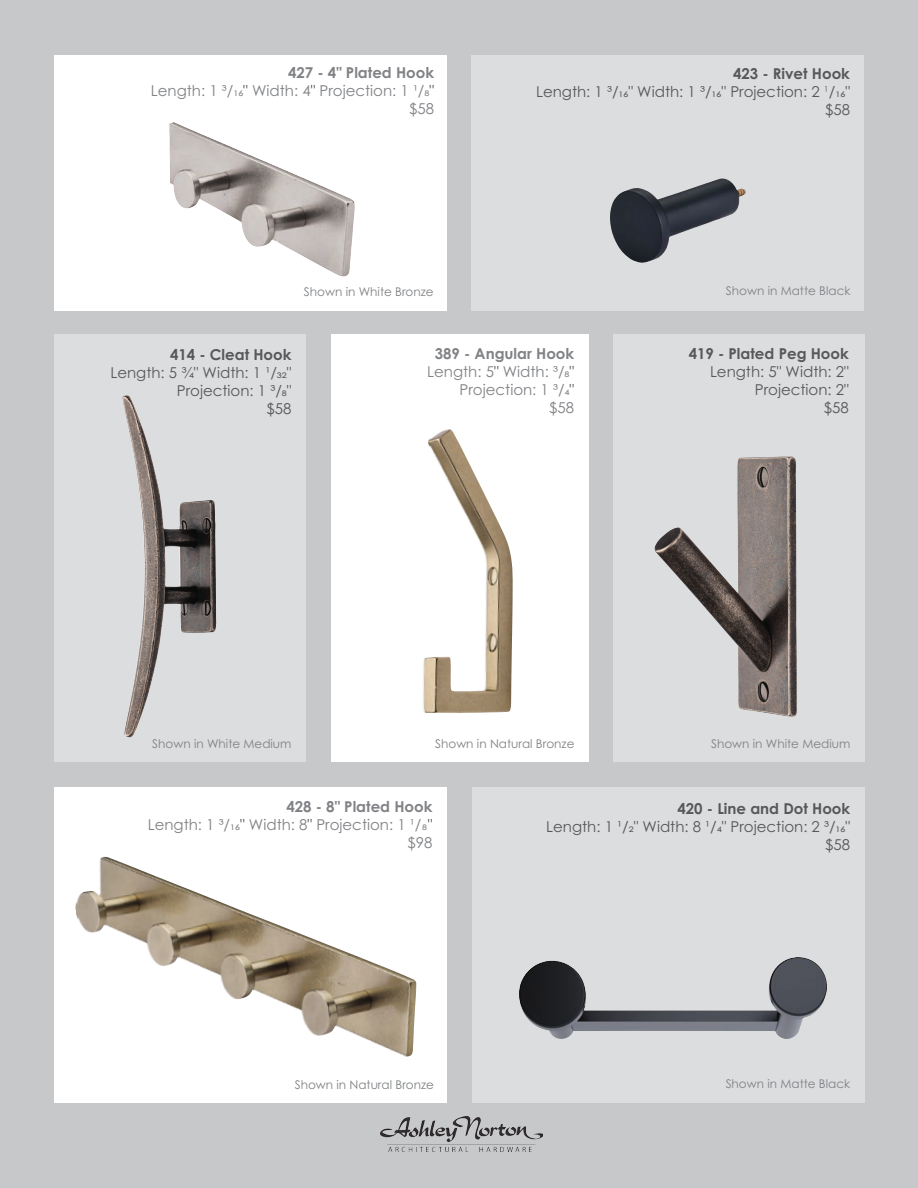
<style>
.page{position:relative;width:918px;height:1188px;background:#c7c8ca}
.page>*{position:absolute;margin:0;border:0;box-sizing:border-box;transform-origin:0 0}
.Dark_Gray__Right{font:15px/18px "Century Gothic Pro";color:#57585a;text-align:right}
.Light_Gray_right{font:15px/18px "Century Gothic Pro";color:#808285;text-align:right}
.Dark_Gray__Right-2{font:700 15px "Century Gothic Pro";color:#57585a}
.Light_Gray_right-2{font:700 15px "Century Gothic Pro";color:#808285}
.Light_Gray_right-3{font:12px "Century Gothic Pro";color:#808285}
.s1{color:#57585a}
.s2{color:#787a7d}
</style>
<div class="page">
<div style="left:54px;top:55px;width:393px;height:255px;background:#fff"></div>
<div style="left:54px;top:787px;width:393px;height:316px;background:#fff"></div>
<div style="left:472px;top:787px;width:393px;height:316px;background:#dcdddf"></div>
<div style="left:471px;top:55px;width:393px;height:255px;background:#dcdddf"></div>
<div style="left:54px;top:335px;width:251px;height:427px;background:#dcdddf"></div>
<div style="left:614px;top:335px;width:251px;height:427px;background:#dcdddf"></div>
<div style="left:331px;top:335px;width:257px;height:427px;background:#fff"></div>
<img style="left:423px;top:429px;width:90px;height:284px">
<img style="left:655px;top:457px;width:142px;height:260px">
<img style="left:610px;top:178px;width:136px;height:85px">
<img style="left:75px;top:857px;width:341px;height:200px">
<img style="left:122px;top:395px;width:94px;height:342px">
<img style="left:519px;top:957px;width:308px;height:82px">
<img style="left:169px;top:122px;width:186px;height:155px">
<img style="left:381px;top:1116px;width:162px;height:35px">
<p class="Light_Gray_right-2" style="left:288px;top:63px;width:148px">427 - 4" Plated Hook</p>
<p class="Light_Gray_right" style="left:151px;top:81px;width:285px">Length: 1 ³/16<span class="s1">"</span> Width: 4<span class="s1">"</span> Projection: 1 ¹/8<span class="s1">" </span>$58</p>
<p class="Light_Gray_right-3" style="left:304px;top:285px;width:131px">Shown in White Bronze</p>
<p class="Dark_Gray__Right-2" style="left:733px;top:65px;width:118px">423 - Rivet Hook</p>
<p class="Dark_Gray__Right" style="left:536px;top:83px;width:315px">Length: 1 ³/16" Width: 1 ³/16" Projection: 2 <span class="s2">¹</span>/16"</p>
<p class="Dark_Gray__Right" style="left:825px;top:101px;width:26px">$58</p>
<p class="Light_Gray_right-3" style="left:726px;top:284px;width:126px">Shown in Matte Black</p>
<p class="Dark_Gray__Right-2" style="left:170px;top:345px;width:123px">414 - Cleat Hook</p>
<p class="Dark_Gray__Right" style="left:110px;top:363px;width:183px">Length: 5 ¾" Width: 1 ¹/32"<br>Projection: 1 ³/8"</p>
<p class="Dark_Gray__Right" style="left:267px;top:399px;width:26px">$58</p>
<p class="Light_Gray_right-2" style="left:435px;top:344px;width:141px">389 - Angular Hook</p>
<p class="Light_Gray_right" style="left:427px;top:363px;width:149px">Length: 5<span class="s1">"</span> Width: ³/8<span class="s1">"<br></span>Projection: 1 ³/4<span class="s1">"</span></p>
<p class="Light_Gray_right" style="left:549px;top:399px;width:26px">$58</p>
<p class="Dark_Gray__Right-2" style="left:689px;top:344px;width:162px">419 - Plated Peg Hook</p>
<p class="Dark_Gray__Right" style="left:710px;top:363px;width:140px">Length: 5" Width: 2"<br>Projection: 2"</p>
<p class="Dark_Gray__Right" style="left:824px;top:399px;width:26px">$58</p>
<p class="Light_Gray_right-3" style="left:152px;top:736px;width:141px">Shown in White Medium</p>
<p class="Light_Gray_right-3" style="left:435px;top:736px;width:141px">Shown in Natural Bronze</p>
<p class="Light_Gray_right-3" style="left:711px;top:736px;width:141px">Shown in White Medium</p>
<p class="Light_Gray_right-2" style="left:286px;top:797px;width:148px">428 - 8" Plated Hook</p>
<p class="Light_Gray_right" style="left:148px;top:816px;width:286px">Length: 1 ³/16<span class="s1">"</span> Width: 8<span class="s1">"</span> Projection: 1 ¹/8<span class="s1">"</span></p>
<p class="Light_Gray_right" style="left:408px;top:834px;width:26px">$98</p>
<p class="Light_Gray_right-3" style="left:295px;top:1077px;width:141px">Shown in Natural Bronze</p>
<p class="Dark_Gray__Right-2" style="left:677px;top:799px;width:174px">420 - Line and Dot Hook</p>
<p class="Dark_Gray__Right" style="left:546px;top:817px;width:305px">Length: 1 ¹/2" Width: 8 1/4" Projection: 2 ³/16"</p>
<p class="Dark_Gray__Right" style="left:825px;top:835px;width:26px">$58</p>
<p class="Light_Gray_right-3" style="left:726px;top:1077px;width:126px">Shown in Matte Black</p>
</div>
